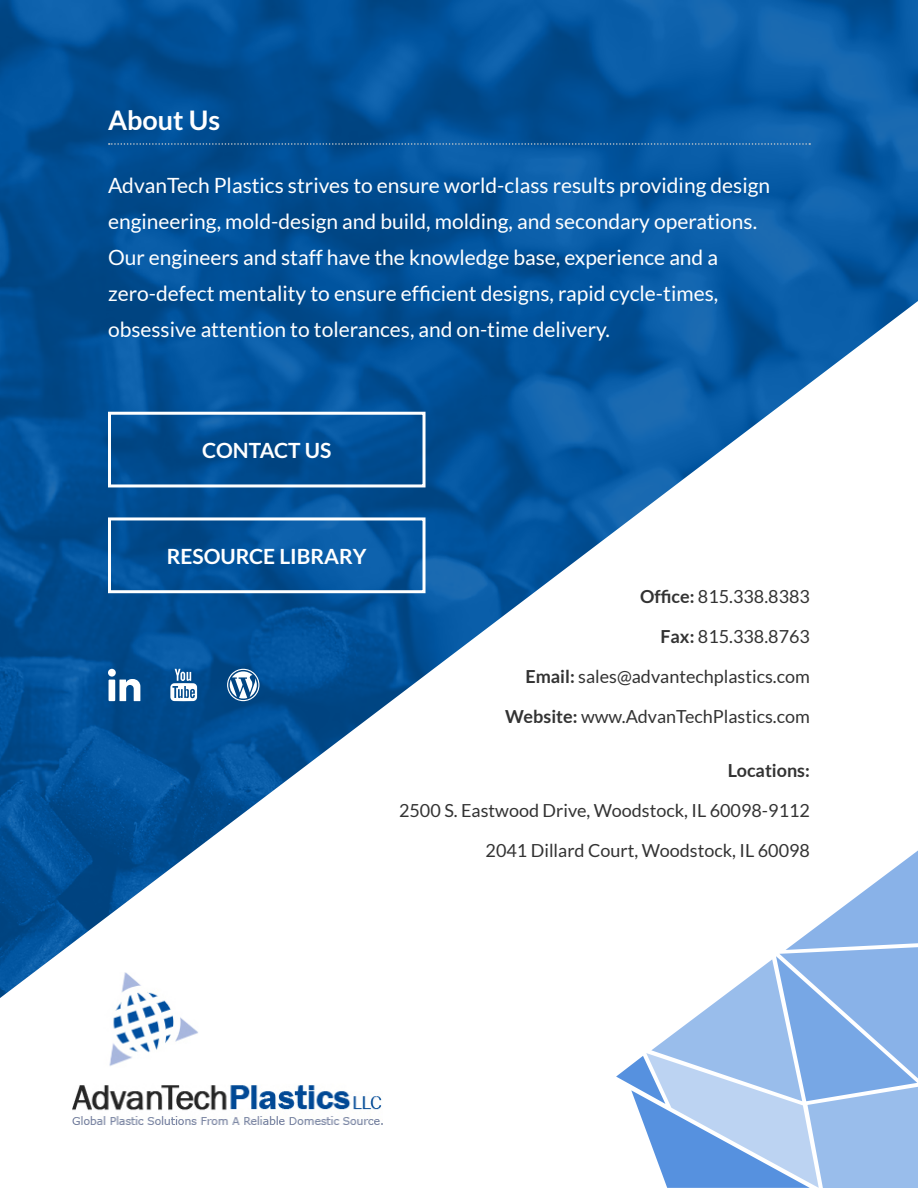
<style>
.page{position:relative;width:918px;height:1188px;background:#fff}
.page>*{position:absolute;margin:0;border:0;box-sizing:border-box;transform-origin:0 0}
.t1{font:700 27px "Lato";color:#fff}
.t2{font:21px/36px "Lato";color:#fff}
.t3{font:700 21px "Lato";color:#fff}
.t4{font:18px "Lato";color:#333}
.t5{font:700 18px "Lato";color:#333}
.s1{font-weight:700}
</style>
<div class="page">
<img style="left:0;top:0;width:918px;height:998px">
<svg style="left:616px;top:850px;width:302px;height:338px"></svg>
<svg style="left:109px;top:143px;width:701px;height:2px"></svg>
<img style="left:72px;top:973px;width:311px;height:152px">
<div style="left:108px;top:412px;width:318px;height:75px;border:3px solid #fff"></div>
<div style="left:108px;top:517px;width:318px;height:76px;border:3px solid #fff"></div>
<div style="left:108px;top:669px;width:8px;height:8px;background:#fff;border-radius:50%"></div>
<div style="left:109px;top:680px;width:6px;height:21px;background:#fff"></div>
<svg style="left:119px;top:679px;width:21px;height:22px"></svg>
<svg style="left:170px;top:669px;width:27px;height:32px"></svg>
<svg style="left:227px;top:669px;width:32px;height:32px"></svg>
<p class="t1" style="left:108px;top:104px;width:114px">About Us</p>
<p class="t2" style="left:108px;top:167px;width:664px">AdvanTech Plastics strives to ensure world-class results providing design engineering, mold-design and build, molding, and secondary operations.<br>Our engineers and staff have the knowledge base, experience and a zero-defect mentality to ensure efficient designs, rapid cycle-times, obsessive attention to tolerances, and on-time delivery.</p>
<p class="t3" style="left:202px;top:438px;width:131px">CONTACT US</p>
<p class="t3" style="left:167px;top:544px;width:201px">RESOURCE LIBRARY</p>
<p class="t4" style="left:640px;top:587px;width:171px"><span class="s1">Office:</span> 815.338.8383</p>
<p class="t4" style="left:660px;top:627px;width:151px"><span class="s1">Fax:</span> 815.338.8763</p>
<p class="t4" style="left:525px;top:666px;width:286px"><span class="s1">Email:</span> sales@advantechplastics.com</p>
<p class="t4" style="left:505px;top:706px;width:306px"><span class="s1">Website:</span> www.AdvanTechPlastics.com</p>
<p class="t5" style="left:728px;top:761px;width:84px">Locations:</p>
<p class="t4" style="left:399px;top:801px;width:412px">2500 S. Eastwood Drive, Woodstock, IL 60098-9112</p>
<p class="t4" style="left:486px;top:840px;width:326px">2041 Dillard Court, Woodstock, IL 60098</p>
</div>
